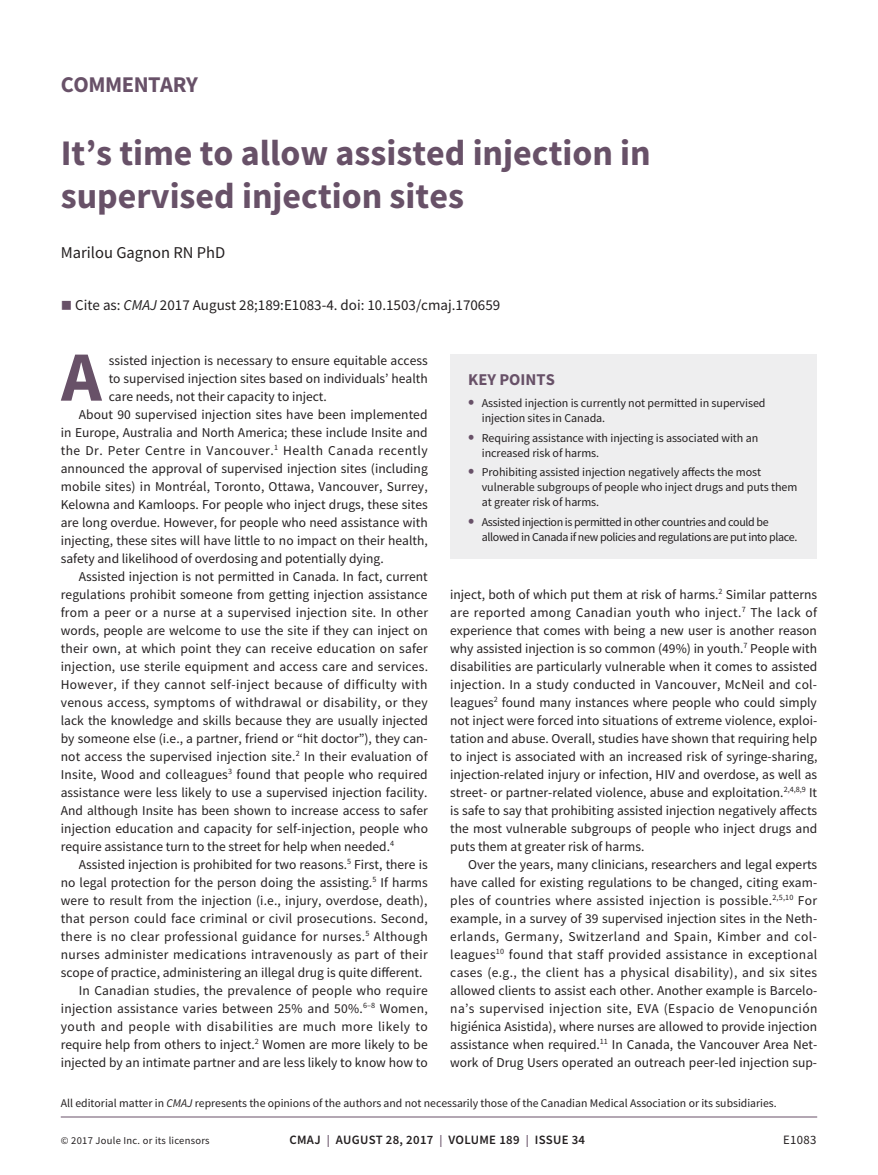
<style>
.page{position:relative;width:878px;height:1175px;background:#fff}
.page>*{position:absolute;margin:0;border:0;box-sizing:border-box;transform-origin:0 0}
.t1{font:700 70.65px "Source Sans Pro";color:#685168}
.t2{font:700 36px/43.2px "Source Sans Pro";color:#685168}
.t3{font:700 22.5px "Source Sans Pro";letter-spacing:-.02em;color:#685168}
.t4{font:16.5px "Source Sans Pro";color:#231f20}
.t5{font:700 16.5px "Source Sans Pro";color:#685168}
.t6{font:15px "Source Sans Pro";color:#231f20}
.t7{font:13.5px/18px "Source Sans Pro";color:#231f20;text-align:justify}
.t8{font:13.5px "Source Sans Pro";letter-spacing:.025em;color:#231f20}
.t9{font:13.5px "Source Sans Pro";letter-spacing:.02em;color:#231f20}
.t10{font:13.5px "Source Sans Pro";letter-spacing:.035em;color:#231f20}
.t11{font:600 12.75px "Source Sans Pro";letter-spacing:.025em;color:#231f20}
.t12{font:12.75px "Source Sans Pro";letter-spacing:.025em;color:#231f20}
.t13{font:12px/15px "Source Sans Pro";letter-spacing:-.005em;color:#231f20}
.t14{font:12px/15px "Source Sans Pro";letter-spacing:-.03em;color:#231f20}
.t15{font:11.7px "Source Sans Pro";color:#231f20}
.t16{font:10.5px "Source Sans Pro";letter-spacing:.025em;color:#231f20}
.s1{color:#685168}
.s2{font-style:italic}
.s3{font-weight:700;font-size:18px;color:#685168}
.s4{font-size:12px;color:#685168}
</style>
<div class="page">
<hr style="left:61px;top:1116px;width:756px;height:1px;background:#685168">
<div style="left:450px;top:354px;width:367px;height:204px;background:#eeeeef"></div>
<h3 class="t3" style="left:61px;top:69px;width:139px">COMMENTARY</h3>
<h2 class="t2" style="left:61px;top:131px;width:591px">It’s time to allow assisted injection in supervised injection sites</h2>
<p class="t4" style="left:61px;top:242px;width:166px">Marilou Gagnon RN PhD</p>
<p class="t6" style="left:61px;top:296px;width:441px"><span class="s1">■</span> Cite as: <span class="s2">CMAJ</span> 2017 August 28;189:E1083-4. doi: 10.1503/cmaj.170659</p>
<h1 class="t1" style="left:61px;top:329px;width:42px">A</h1>
<p class="t7" style="left:109px;top:351px;width:320px">ssisted injection is necessary to ensure equitable access</p>
<p class="t7" style="left:109px;top:369px;width:320px">to supervised injection sites based on individuals’ health</p>
<p class="t7" style="left:109px;top:387px;width:219px">care needs, not their capacity to inject.</p>
<p class="t7" style="left:79px;top:405px;width:350px">About 90 supervised injection sites have been implemented</p>
<p class="t7" style="left:61px;top:423px;width:368px">in Europe, Australia and North America; these include Insite and</p>
<p class="t10" style="left:61px;top:441px;width:368px">the Dr. Peter Centre in Vancouver.<sup>1</sup> Health Canada recently</p>
<p class="t7" style="left:61px;top:459px;width:368px">announced the approval of supervised injection sites (including</p>
<p class="t7" style="left:61px;top:477px;width:368px">mobile sites) in Montréal, Toronto, Ottawa, Vancouver, Surrey,</p>
<p class="t7" style="left:61px;top:495px;width:368px">Kelowna and Kamloops. For people who inject drugs, these sites</p>
<p class="t7" style="left:61px;top:513px;width:368px">are long overdue. However, for people who need assistance with</p>
<p class="t7" style="left:61px;top:531px;width:368px">injecting, these sites will have little to no impact on their health,</p>
<p class="t7" style="left:61px;top:549px;width:324px">safety and likelihood of overdosing and potentially dying.</p>
<p class="t7" style="left:79px;top:567px;width:350px">Assisted injection is not permitted in Canada. In fact, current</p>
<p class="t7" style="left:61px;top:585px;width:368px">regulations prohibit someone from getting injection assistance</p>
<p class="t7" style="left:61px;top:603px;width:369px">from a peer or a nurse at a supervised injection site. In other</p>
<p class="t7" style="left:61px;top:621px;width:368px">words, people are welcome to use the site if they can inject on</p>
<p class="t7" style="left:61px;top:639px;width:368px">their own, at which point they can receive education on safer</p>
<p class="t7" style="left:61px;top:657px;width:369px">injection, use sterile equipment and access care and services.</p>
<p class="t8" style="left:61px;top:675px;width:368px">However, if they cannot self-inject because of difficulty with</p>
<p class="t9" style="left:61px;top:693px;width:368px">venous access, symptoms of withdrawal or disability, or they</p>
<p class="t7" style="left:61px;top:711px;width:368px">lack the knowledge and skills because they are usually injected</p>
<p class="t7" style="left:61px;top:729px;width:368px">by someone else (i.e., a partner, friend or “hit doctor”), they can-</p>
<p class="t7" style="left:61px;top:747px;width:368px">not access the supervised injection site.<sup>2</sup> In their evaluation of</p>
<p class="t7" style="left:61px;top:765px;width:368px">Insite, Wood and colleagues<sup>3</sup> found that people who required</p>
<p class="t7" style="left:61px;top:783px;width:368px">assistance were less likely to use a supervised injection facility.</p>
<p class="t7" style="left:61px;top:801px;width:368px">And although Insite has been shown to increase access to safer</p>
<p class="t7" style="left:61px;top:819px;width:369px">injection education and capacity for self-injection, people who</p>
<p class="t7" style="left:61px;top:837px;width:335px">require assistance turn to the street for help when needed.<sup>4</sup></p>
<p class="t7" style="left:79px;top:855px;width:350px">Assisted injection is prohibited for two reasons.<sup>5</sup> First, there is</p>
<p class="t7" style="left:61px;top:873px;width:368px">no legal protection for the person doing the assisting.<sup>5</sup> If harms</p>
<p class="t7" style="left:61px;top:891px;width:368px">were to result from the injection (i.e., injury, overdose, death),</p>
<p class="t7" style="left:61px;top:909px;width:368px">that person could face criminal or civil prosecutions. Second,</p>
<p class="t8" style="left:61px;top:927px;width:368px">there is no clear professional guidance for nurses.<sup>5</sup> Although</p>
<p class="t8" style="left:61px;top:945px;width:368px">nurses administer medications intravenously as part of their</p>
<p class="t7" style="left:61px;top:963px;width:363px">scope of practice, administering an illegal drug is quite different.</p>
<p class="t7" style="left:79px;top:981px;width:350px">In Canadian studies, the prevalence of people who require</p>
<p class="t9" style="left:61px;top:999px;width:368px">injection assistance varies between 25% and 50%.<sup>6–8</sup> Women,</p>
<p class="t10" style="left:61px;top:1017px;width:368px">youth and people with disabilities are much more likely to</p>
<p class="t7" style="left:61px;top:1035px;width:368px">require help from others to inject.<sup>2</sup> Women are more likely to be</p>
<p class="t7" style="left:61px;top:1053px;width:368px">injected by an intimate partner and are less likely to know how to</p>
<p class="t5" style="left:468px;top:368px;width:88px">KEY POINTS</p>
<p class="t13" style="left:482px;top:395px;width:285px;text-indent:-14px"><span class="s3">•</span> Assisted injection is currently not permitted in supervised injection sites in Canada.</p>
<p class="t13" style="left:482px;top:430px;width:278px;text-indent:-14px"><span class="s3">•</span> Requiring assistance with injecting is associated with an increased risk of harms.</p>
<p class="t13" style="left:482px;top:464px;width:317px;text-indent:-14px"><span class="s3">•</span> Prohibiting assisted injection negatively affects the most vulnerable subgroups of people who inject drugs and puts them at greater risk of harms.</p>
<p class="t14" style="left:482px;top:514px;width:317px;text-indent:-14px"><span class="s3">•</span> Assisted injection is permitted in other countries and could be allowed in Canada if new policies and regulations are put into place.</p>
<p class="t7" style="left:450px;top:585px;width:369px">inject, both of which put them at risk of harms.<sup>2</sup> Similar patterns are reported among Canadian youth who inject.<sup>7</sup> The lack of experience that comes with being a new user is another reason why assisted injection is so common (49%) in youth.<sup>7</sup> People with disabilities are particularly vulnerable when it comes to assisted injection. In a study conducted in Vancouver, McNeil and col&shy;leagues<sup>2</sup> found many instances where people who could simply not inject were forced into situations of extreme violence, exploi&shy;tation and abuse. Overall, studies have shown that requiring help to inject is associated with an increased risk of syringe-sharing, injection-related injury or infection, HIV and overdose, as well as street- or partner-related violence, abuse and exploitation.<sup>2,4,8,9</sup> It is safe to say that prohibiting assisted injection negatively affects the most vulnerable subgroups of people who inject drugs and puts them at greater risk of harms.</p>
<p class="t7" style="left:450px;top:855px;width:368px;text-indent:18px">Over the years, many clinicians, researchers and legal experts have called for existing regulations to be changed, citing exam&shy;ples of countries where assisted injection is possible.<sup>2,5,10</sup> For example, in a survey of 39 supervised injection sites in the Neth&shy;erlands, Germany, Switzerland and Spain, Kimber and col&shy;leagues<sup>10</sup> found that staff provided assistance in exceptional cases (e.g., the client has a physical disability), and six sites allowed clients to assist each other. Another example is Barcelo&shy;na’s supervised injection site, EVA (Espacio de Venopunción higiénica Asistida), where nurses are allowed to provide injection assistance when required.<sup>11</sup> In Canada, the Vancouver Area Net&shy;work of Drug Users operated an outreach peer-led injection sup-</p>
<p class="t15" style="left:61px;top:1095px;width:717px">All editorial matter in <span class="s2">CMAJ</span> represents the opinions of the authors and not necessarily those of the Canadian Medical Association or its subsidiaries.</p>
<p class="t16" style="left:61px;top:1134px;width:150px">© 2017 Joule Inc. or its licensors</p>
<p class="t11" style="left:289px;top:1131px;width:297px">CMAJ <span class="s4">|</span> AUGUST 28, 2017 <span class="s4">|</span> VOLUME 189 <span class="s4">|</span> ISSUE 34</p>
<p class="t12" style="left:783px;top:1132px;width:35px">E1083</p>
</div>
